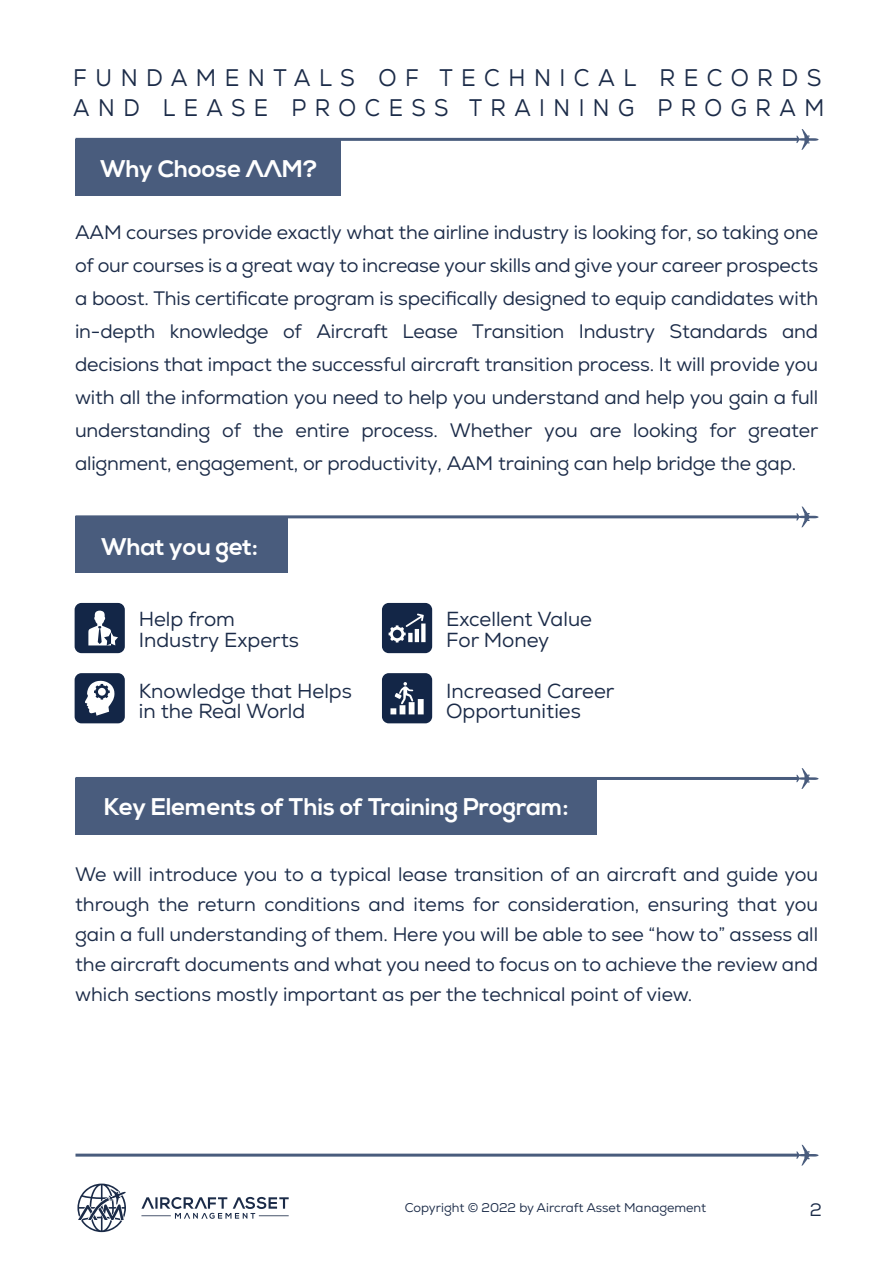
<style>
.page{position:relative;width:893px;height:1263px;background:#fff}
.page>*{position:absolute;margin:0;border:0;box-sizing:border-box;transform-origin:0 0}
.t1{font:24px/30px "Nexa";letter-spacing:.38em;color:#1b2b48;scale:.93 1}
.t2{font:700 24px "Nexa";color:#fff}
.t3{font:20.25px/20.9px "Nexa";color:#1b2b48}
.t4{font:19.5px/33px "Nexa";letter-spacing:-.01em;color:#1b2b48;text-align:justify}
.t5{font:18px "Nexa";color:#1b2b48}
.t6{font:12.75px "Nexa";color:#1b2b48}
</style>
<div class="page">
<svg style="left:795px;top:129px;width:23px;height:21px"></svg>
<hr style="left:75px;top:138px;width:723px;height:3px;background:#495c7d">
<div style="left:75px;top:139px;width:266px;height:57px;background:#495c7d"></div>
<svg style="left:795px;top:506px;width:23px;height:21px"></svg>
<hr style="left:75px;top:515px;width:723px;height:3px;background:#495c7d">
<div style="left:75px;top:517px;width:213px;height:56px;background:#495c7d"></div>
<svg style="left:796px;top:768px;width:22px;height:21px"></svg>
<hr style="left:75px;top:777px;width:723px;height:3px;background:#495c7d">
<div style="left:75px;top:778px;width:522px;height:57px;background:#495c7d"></div>
<svg style="left:795px;top:1145px;width:23px;height:21px"></svg>
<hr style="left:75px;top:1153px;width:723px;height:3px;background:#495c7d">
<svg style="left:141px;top:1197px;width:148px;height:22px"></svg>
<svg style="left:77px;top:1183px;width:49px;height:49px"></svg>
<svg style="left:382px;top:673px;width:50px;height:50px;background:#3b4a66"></svg>
<svg style="left:75px;top:603px;width:50px;height:50px"></svg>
<svg style="left:75px;top:673px;width:50px;height:50px"></svg>
<svg style="left:382px;top:603px;width:50px;height:50px;background:#394864"></svg>
<p class="t1" style="left:73px;top:63px;width:809px">FUNDAMENTALS OF TECHNICAL RECORDS<br>AND LEASE PROCESS TRAINING PROGRAM</p>
<p class="t2" style="left:100px;top:155px;width:219px">Why Choose AAM?</p>
<p class="t4" style="left:75px;top:216px;width:745px">AAM courses provide exactly what the airline industry is looking for, so taking one of our courses is a great way to increase your skills and give your career prospects a boost. This certificate program is specifically designed to equip candidates with in-depth knowledge of Aircraft Lease Transition Industry Standards and decisions that impact the successful aircraft transition process. It will provide you with all the information you need to help you understand and help you gain a full understanding of the entire process. Whether you are looking for greater alignment, engagement, or productivity, AAM training can help bridge the gap.</p>
<p class="t2" style="left:101px;top:532px;width:158px">What you get:</p>
<p class="t3" style="left:139px;top:609px;width:162px">Help from<br>Industry Experts</p>
<p class="t3" style="left:139px;top:680px;width:215px">Knowledge that Helps in the Real World</p>
<p class="t3" style="left:446px;top:609px;width:147px">Excellent Value<br>For Money</p>
<p class="t3" style="left:446px;top:680px;width:170px">Increased Career<br>Opportunities</p>
<p class="t2" style="left:104px;top:793px;width:466px">Key Elements of This of Training Program:</p>
<p class="t4" style="left:75px;top:860px;width:745px;line-height:30px">We will introduce you to a typical lease transition of an aircraft and guide you through the return conditions and items for consideration, ensuring that you gain a full understanding of them. Here you will be able to see “how to” assess all the aircraft documents and what you need to focus on to achieve the review and which sections mostly important as per the technical point of view.</p>
<p class="t6" style="left:405px;top:1200px;width:303px">Copyright © 2022 by Aircraft Asset Management</p>
<p class="t5" style="left:810px;top:1198px;width:14px">2</p>
</div>
